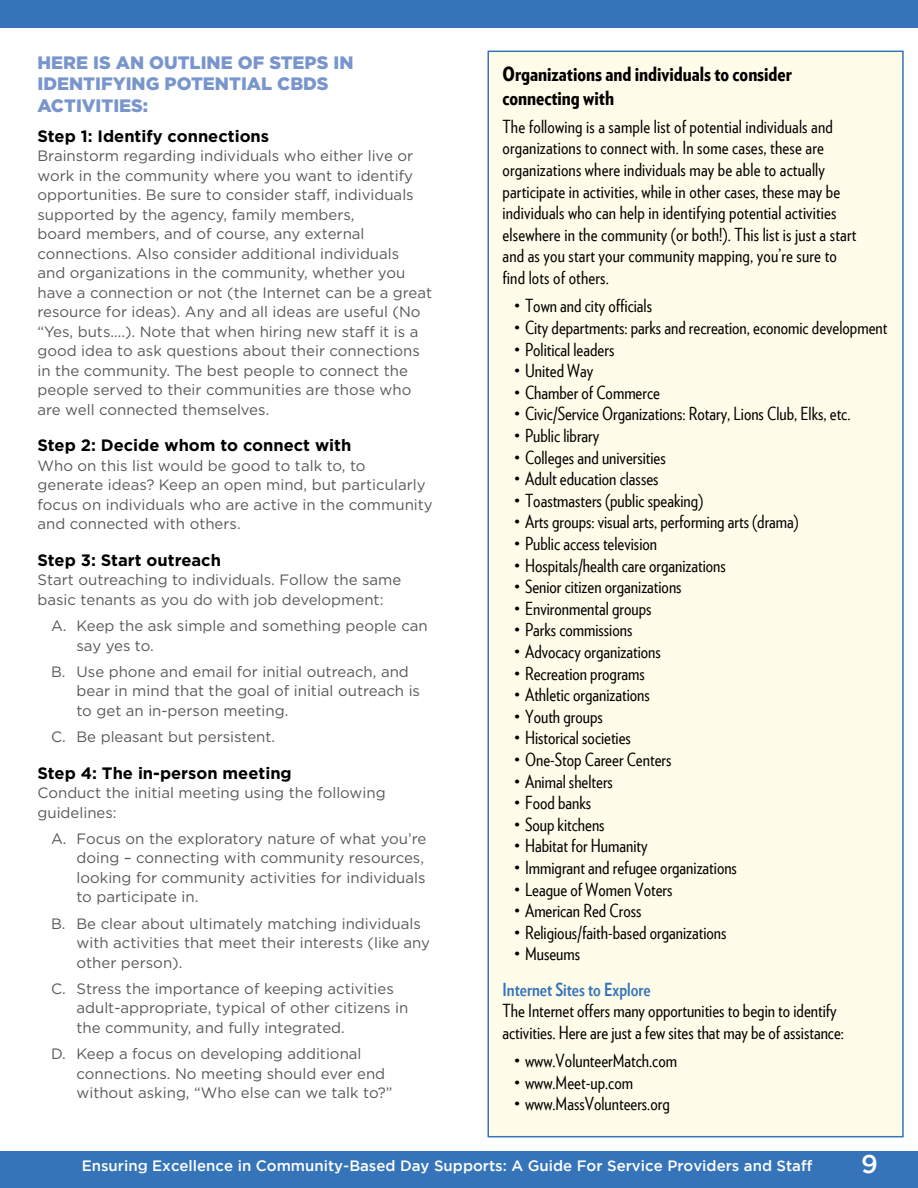
<style>
.page{position:relative;width:918px;height:1188px;background:#fff}
.page>*{position:absolute;margin:0;border:0;box-sizing:border-box;transform-origin:0 0}
.t1{font:500 25.5px "Gotham";color:#fff}
.t2{font:900 19.5px/23.4px "Verlag Condensed";color:#000}
.t3{font:18px/21.6px "Verlag Condensed";color:#000}
.t4{font:900 18px/21.6px "Gotham HTF";color:#7896cd}
.t5{font:700 18px "Verlag Condensed";color:#3674ba}
.t6{font:700 16.5px "Gotham HTF";color:#000}
.t7{font:15px/19.5px "Gotham HTF";color:#58595b}
.t8{font:500 15px "Gotham";color:#fff}
</style>
<div class="page">
<div style="left:0;top:0;width:918px;height:28px;background:#3674ba"></div>
<div style="left:0;top:1151px;width:918px;height:37px;background:#3674ba"></div>
<div style="left:488px;top:51px;width:415px;height:1086px;background:#fffde9"></div>
<p class="t4" style="left:38px;top:51px;width:317px">HERE IS AN OUTLINE OF STEPS IN<br>IDENTIFYING POTENTIAL CBDS<br>ACTIVITIES:</p>
<p class="t6" style="left:38px;top:126px;width:233px">Step 1: Identify connections</p>
<p class="t7" style="left:38px;top:146px;width:396px">Brainstorm regarding individuals who either live or work in the community where you want to identify opportunities. Be sure to consider staff, individuals supported by the agency, family members,<br>board members, and of course, any external connections. Also consider additional individuals<br>and organizations in the community, whether you have a connection or not (the Internet can be a great resource for ideas). Any and all ideas are useful (No “Yes, buts….). Note that when hiring new staff it is a good idea to ask questions about their connections in the community. The best people to connect the people served to their communities are those who are well connected themselves.</p>
<p class="t6" style="left:38px;top:436px;width:315px">Step 2: Decide whom to connect with</p>
<p class="t7" style="left:38px;top:456px;width:397px">Who on this list would be good to talk to, to generate ideas? Keep an open mind, but particularly focus on individuals who are active in the community and connected with others.</p>
<p class="t6" style="left:38px;top:550px;width:185px">Step 3: Start outreach</p>
<p class="t7" style="left:38px;top:570px;width:365px">Start outreaching to individuals. Follow the same basic tenants as you do with job development:</p>
<p class="t7" style="left:76px;top:616px;width:353px;text-indent:-26px">A. Keep the ask simple and something people can say yes to.</p>
<p class="t7" style="left:76px;top:662px;width:345px;text-indent:-26px">B. Use phone and email for initial outreach, and bear in mind that the goal of initial outreach is to get an in-person meeting.</p>
<p class="t7" style="left:51px;top:727px;width:226px">C. Be pleasant but persistent.</p>
<p class="t6" style="left:38px;top:763px;width:256px">Step 4: The in-person meeting</p>
<p class="t7" style="left:38px;top:783px;width:350px">Conduct the initial meeting using the following guidelines:</p>
<p class="t7" style="left:76px;top:829px;width:352px;text-indent:-26px">A. Focus on the exploratory nature of what you’re doing – connecting with community resources, looking for community activities for individuals to participate in.</p>
<p class="t7" style="left:76px;top:913px;width:355px;text-indent:-26px">B. Be clear about ultimately matching individuals with activities that meet their interests (like any other person).</p>
<p class="t7" style="left:76px;top:979px;width:333px;text-indent:-26px">C. Stress the importance of keeping activities adult-appropriate, typical of other citizens in the community, and fully integrated.</p>
<p class="t7" style="left:76px;top:1044px;width:318px;text-indent:-26px">D. Keep a focus on developing additional connections. No meeting should ever end without asking, “Who else can we talk to?”</p>
<h2 class="t2" style="left:502px;top:62px;width:291px">Organizations and individuals to consider connecting with</h2>
<p class="t3" style="left:502px;top:115px;width:355px">The following is a sample list of potential individuals and organizations to connect with. In some cases, these are organizations where individuals may be able to actually participate in activities, while in other cases, these may be individuals who can help in identifying potential activities elsewhere in the community (or both!). This list is just a start and as you start your community mapping, you’re sure to find lots of others.</p>
<p class="t3" style="left:515px;top:294px;width:139px">• Town and city officials</p>
<p class="t3" style="left:515px;top:316px;width:374px">• City departments: parks and recreation, economic development</p>
<p class="t3" style="left:515px;top:338px;width:101px">• Political leaders</p>
<p class="t3" style="left:515px;top:359px;width:80px">• United Way</p>
<p class="t3" style="left:515px;top:381px;width:147px">• Chamber of Commerce</p>
<p class="t3" style="left:515px;top:402px;width:338px">• Civic/Service Organizations: Rotary, Lions Club, Elks, etc.</p>
<p class="t3" style="left:515px;top:424px;width:86px">• Public library</p>
<p class="t3" style="left:515px;top:446px;width:153px">• Colleges and universities</p>
<p class="t3" style="left:515px;top:467px;width:146px">• Adult education classes</p>
<p class="t3" style="left:515px;top:489px;width:190px">• Toastmasters (public speaking)</p>
<p class="t3" style="left:515px;top:510px;width:286px">• Arts groups: visual arts, performing arts (drama)</p>
<p class="t3" style="left:515px;top:532px;width:144px">• Public access television</p>
<p class="t3" style="left:515px;top:554px;width:213px">• Hospitals/health care organizations</p>
<p class="t3" style="left:515px;top:575px;width:169px">• Senior citizen organizations</p>
<p class="t3" style="left:515px;top:597px;width:138px">• Environmental groups</p>
<p class="t3" style="left:515px;top:618px;width:119px">• Parks commissions</p>
<p class="t3" style="left:515px;top:640px;width:148px">• Advocacy organizations</p>
<p class="t3" style="left:515px;top:662px;width:132px">• Recreation programs</p>
<p class="t3" style="left:515px;top:683px;width:137px">• Athletic organizations</p>
<p class="t3" style="left:515px;top:705px;width:90px">• Youth groups</p>
<p class="t3" style="left:515px;top:726px;width:118px">• Historical societies</p>
<p class="t3" style="left:515px;top:748px;width:158px">• One-Stop Career Centers</p>
<p class="t3" style="left:515px;top:770px;width:100px">• Animal shelters</p>
<p class="t3" style="left:515px;top:791px;width:78px">• Food banks</p>
<p class="t3" style="left:515px;top:813px;width:92px">• Soup kitchens</p>
<p class="t3" style="left:515px;top:834px;width:135px">• Habitat for Humanity</p>
<p class="t3" style="left:515px;top:856px;width:224px">• Immigrant and refugee organizations</p>
<p class="t3" style="left:515px;top:878px;width:160px">• League of Women Voters</p>
<p class="t3" style="left:515px;top:899px;width:128px">• American Red Cross</p>
<p class="t3" style="left:515px;top:921px;width:214px">• Religious/faith-based organizations</p>
<p class="t3" style="left:515px;top:942px;width:67px">• Museums</p>
<p class="t5" style="left:502px;top:976px;width:150px">Internet Sites to Explore</p>
<p class="t3" style="left:502px;top:999px;width:343px">The Internet offers many opportunities to begin to identify activities. Here are just a few sites that may be of assistance:</p>
<p class="t3" style="left:515px;top:1049px;width:164px">• www.VolunteerMatch.com</p>
<p class="t3" style="left:515px;top:1071px;width:120px">• www.Meet-up.com</p>
<p class="t3" style="left:515px;top:1092px;width:157px">• www.MassVolunteers.org</p>
<p class="t8" style="left:82px;top:1158px;width:732px">Ensuring Excellence in Community-Based Day Supports: A Guide For Service Providers and Staff</p>
<h1 class="t1" style="left:861px;top:1150px;width:18px">9</h1>
</div>
